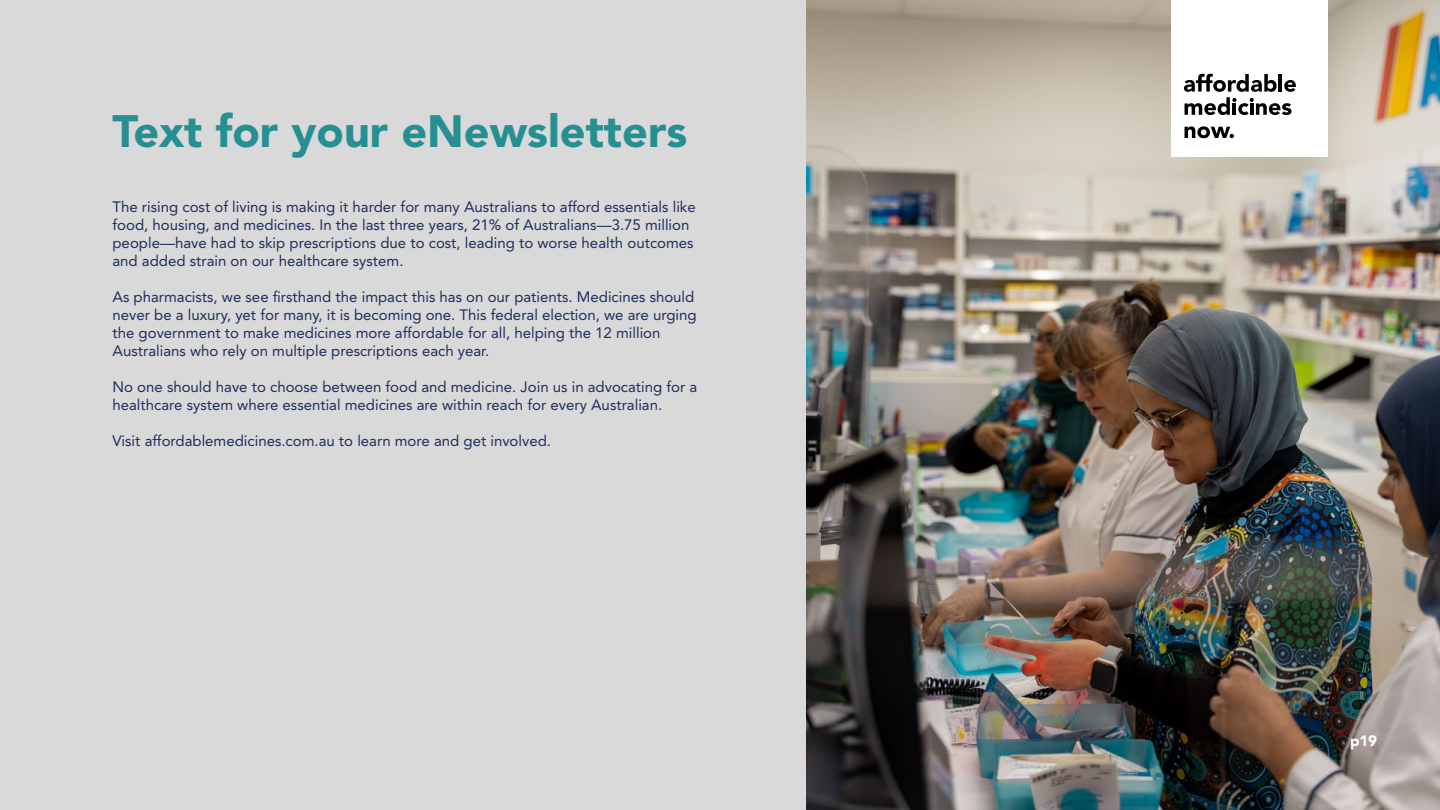
<style>
.page{position:relative;width:1440px;height:810px;background:#d9d9d9}
.page>*{position:absolute;margin:0;border:0;box-sizing:border-box;transform-origin:0 0}
.t1{font:900 45px "Avenir LT Std";color:#258f92}
.t2{font:15px/18px "Avenir LT Std";color:#1f2d5f}
.t3{font:900 15px "Avenir LT Std";color:#fff}
</style>
<div class="page">
<img style="left:806px;top:0;width:634px;height:810px">
<div style="left:1171px;top:0;width:156px;height:157px;background:#fff"></div>
<svg style="left:1185px;top:126px;width:49px;height:12px"></svg>
<svg style="left:1184px;top:74px;width:112px;height:41px"></svg>
<h1 class="t1" style="left:112px;top:104px;width:576px">Text for your eNewsletters</h1>
<p class="t2" style="left:112px;top:198px;width:585px">The rising cost of living is making it harder for many Australians to afford essentials like food, housing, and medicines. In the last three years, 21% of Australians—3.75 million people—have had to skip prescriptions due to cost, leading to worse health outcomes and added strain on our healthcare system.</p>
<p class="t2" style="left:112px;top:288px;width:586px">As pharmacists, we see firsthand the impact this has on our patients. Medicines should never be a luxury, yet for many, it is becoming one. This federal election, we are urging the government to make medicines more affordable for all, helping the 12 million Australians who rely on multiple prescriptions each year.</p>
<p class="t2" style="left:112px;top:378px;width:586px">No one should have to choose between food and medicine. Join us in advocating for a healthcare system where essential medicines are within reach for every Australian.</p>
<p class="t2" style="left:112px;top:432px;width:440px">Visit affordablemedicines.com.au to learn more and get involved.</p>
<p class="t3" style="left:1350px;top:732px;width:29px">p19</p>
</div>
